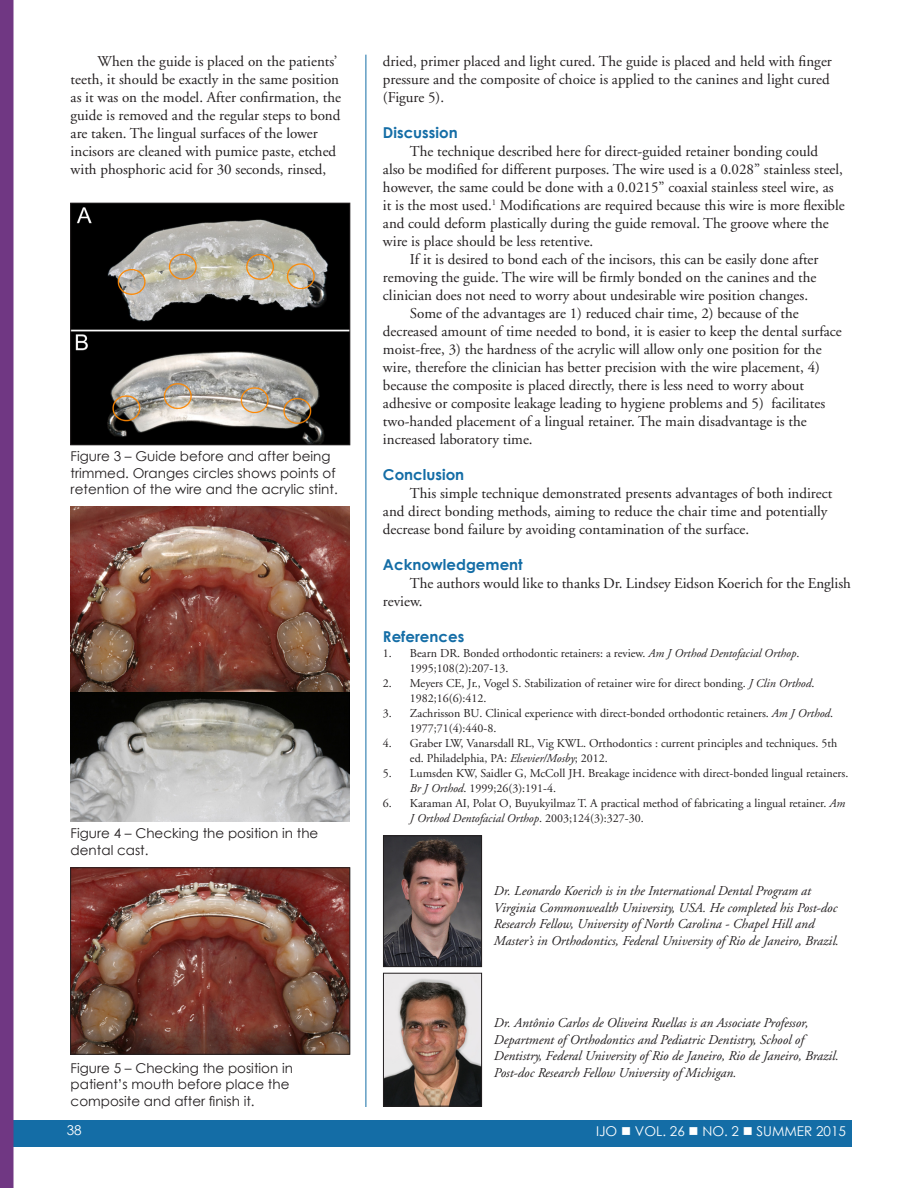
<style>
.page{position:relative;width:918px;height:1188px;background:#fff}
.page>*{position:absolute;margin:0;border:0;box-sizing:border-box;transform-origin:0 0}
.t1{font:15px/18px "Adobe Garamond";color:#231f20}
.t2{font:700 15px "Century Gothic";color:#146da6}
.t3{font:italic 13.5px/16.5px "Adobe Garamond";color:#231f20}
.t4{font:13.5px/16.5px "Century Gothic";color:#231f20}
.t5{font:13.5px "Century Gothic";color:#fff}
.t6{font:12px/15px "Adobe Garamond";color:#231f20}
.s1{font-style:italic}
</style>
<div class="page">
<div style="left:0;top:1120px;width:851px;height:27px;background:#146da6"></div>
<div style="left:0;top:0;width:14px;height:1188px;background:#703783"></div>
<hr style="left:366px;top:55px;width:1px;height:1052px;background:#146da6">
<img style="left:72px;top:205px;width:276px;height:238px">
<div style="left:70px;top:203px;width:280px;height:242px;border:1px solid #231f20"></div>
<img style="left:71px;top:506px;width:279px;height:316px">
<img style="left:72px;top:869px;width:276px;height:184px">
<div style="left:70px;top:867px;width:280px;height:188px;border:1px solid #231f20"></div>
<img style="left:385px;top:837px;width:95px;height:128px">
<div style="left:383px;top:835px;width:99px;height:132px;border:1px solid #231f20"></div>
<img style="left:385px;top:975px;width:95px;height:130px">
<div style="left:383px;top:973px;width:99px;height:134px;border:1px solid #231f20"></div>
<p class="t1" style="left:71px;top:52px;width:272px;text-indent:27px">When the guide is placed on the patients’ teeth, it should be exactly in the same position as it was on the model. After confirmation, the guide is removed and the regular steps to bond are taken. The lingual surfaces of the lower incisors are cleaned with pumice paste, etched with phosphoric acid for 30 seconds, rinsed,</p>
<p class="t4" style="left:71px;top:448px;width:269px">Figure 3 – Guide before and after being trimmed. Oranges circles shows points of retention of the wire and the acrylic stint.</p>
<p class="t4" style="left:71px;top:825px;width:249px">Figure 4 – Checking the position in the dental cast.</p>
<p class="t4" style="left:71px;top:1059px;width:224px">Figure 5 – Checking the position in patient’s mouth before place the composite and after finish it.</p>
<p class="t1" style="left:383px;top:52px;width:450px">dried, primer placed and light cured. The guide is placed and held with finger pressure and the composite of choice is applied to the canines and light cured (Figure 5).</p>
<p class="t2" style="left:383px;top:121px;width:76px">Discussion</p>
<p class="t1" style="left:383px;top:142px;width:463px;text-indent:27px">The technique described here for direct-guided retainer bonding could<br>also be modified for different purposes. The wire used is a 0.028” stainless steel, however, the same could be done with a 0.0215” coaxial stainless steel wire, as it is the most used.<sup>1</sup> Modifications are required because this wire is more flexible and could deform plastically during the guide removal. The groove where the wire is place should be less retentive.</p>
<p class="t1" style="left:383px;top:250px;width:437px;text-indent:27px">If it is desired to bond each of the incisors, this can be easily done after removing the guide. The wire will be firmly bonded on the canines and the clinician does not need to worry about undesirable wire position changes.</p>
<p class="t1" style="left:383px;top:304px;width:460px;text-indent:27px">Some of the advantages are 1) reduced chair time, 2) because of the decreased amount of time needed to bond, it is easier to keep the dental surface moist-free, 3) the hardness of the acrylic will allow only one position for the wire, therefore the clinician has better precision with the wire placement, 4) because the composite is placed directly, there is less need to worry about adhesive or composite leakage leading to hygiene problems and 5) facilitates two-handed placement of a lingual retainer. The main disadvantage is the increased laboratory time.</p>
<p class="t2" style="left:383px;top:463px;width:83px">Conclusion</p>
<p class="t1" style="left:383px;top:484px;width:451px;text-indent:27px">This simple technique demonstrated presents advantages of both indirect and direct bonding methods, aiming to reduce the chair time and potentially decrease bond failure by avoiding contamination of the surface.</p>
<p class="t2" style="left:383px;top:553px;width:141px">Acknowledgement</p>
<p class="t1" style="left:383px;top:574px;width:470px;text-indent:27px">The authors would like to thanks Dr. Lindsey Eidson Koerich for the English review.</p>
<p class="t2" style="left:383px;top:625px;width:83px">References</p>
<p class="t6" style="left:410px;top:646px;width:391px;text-indent:-27px">1. Bearn DR. Bonded orthodontic retainers: a review. <span class="s1">Am J Orthod Dentofacial Orthop</span>.<br>1995;108(2):207-13.</p>
<p class="t6" style="left:410px;top:676px;width:406px;text-indent:-27px">2. Meyers CE, Jr., Vogel S. Stabilization of retainer wire for direct bonding. <span class="s1">J Clin Orthod</span>.<br>1982;16(6):412.</p>
<p class="t6" style="left:410px;top:706px;width:425px;text-indent:-27px">3. Zachrisson BU. Clinical experience with direct-bonded orthodontic retainers. <span class="s1">Am J Orthod</span>.<br>1977;71(4):440-8.</p>
<p class="t6" style="left:410px;top:736px;width:429px;text-indent:-27px">4. Graber LW, Vanarsdall RL, Vig KWL. Orthodontics : current principles and techniques. 5th ed. Philadelphia, PA: <span class="s1">Elsevier/Mosby</span>; 2012.</p>
<p class="t6" style="left:410px;top:766px;width:440px;text-indent:-27px">5. Lumsden KW, Saidler G, McColl JH. Breakage incidence with direct-bonded lingual retainers.<br><span class="s1">Br J Orthod</span>. 1999;26(3):191-4.</p>
<p class="t6" style="left:410px;top:796px;width:437px;text-indent:-27px">6. Karaman AI, Polat O, Buyukyilmaz T. A practical method of fabricating a lingual retainer. <span class="s1">Am<br>J Orthod Dentofacial Orthop</span>. 2003;124(3):327-30.</p>
<p class="t3" style="left:494px;top:883px;width:347px">Dr. Leonardo Koerich is in the International Dental Program at Virginia Commonwealth University, USA. He completed his Post-doc Research Fellow, University of North Carolina - Chapel Hill and Master’s in Orthodontics, Federal University of Rio de Janeiro, Brazil.</p>
<p class="t3" style="left:494px;top:1015px;width:347px">Dr. Antônio Carlos de Oliveira Ruellas is an Associate Professor, Department of Orthodontics and Pediatric Dentistry, School of Dentistry, Federal University of Rio de Janeiro, Rio de Janeiro, Brazil.<br>Post-doc Research Fellow University of Michigan.</p>
<p class="t5" style="left:67px;top:1121px;width:16px">38</p>
<p class="t5" style="left:596px;top:1121px;width:251px">IJO ■ VOL. 26 ■ NO. 2 ■ SUMMER 2015</p>
</div>
